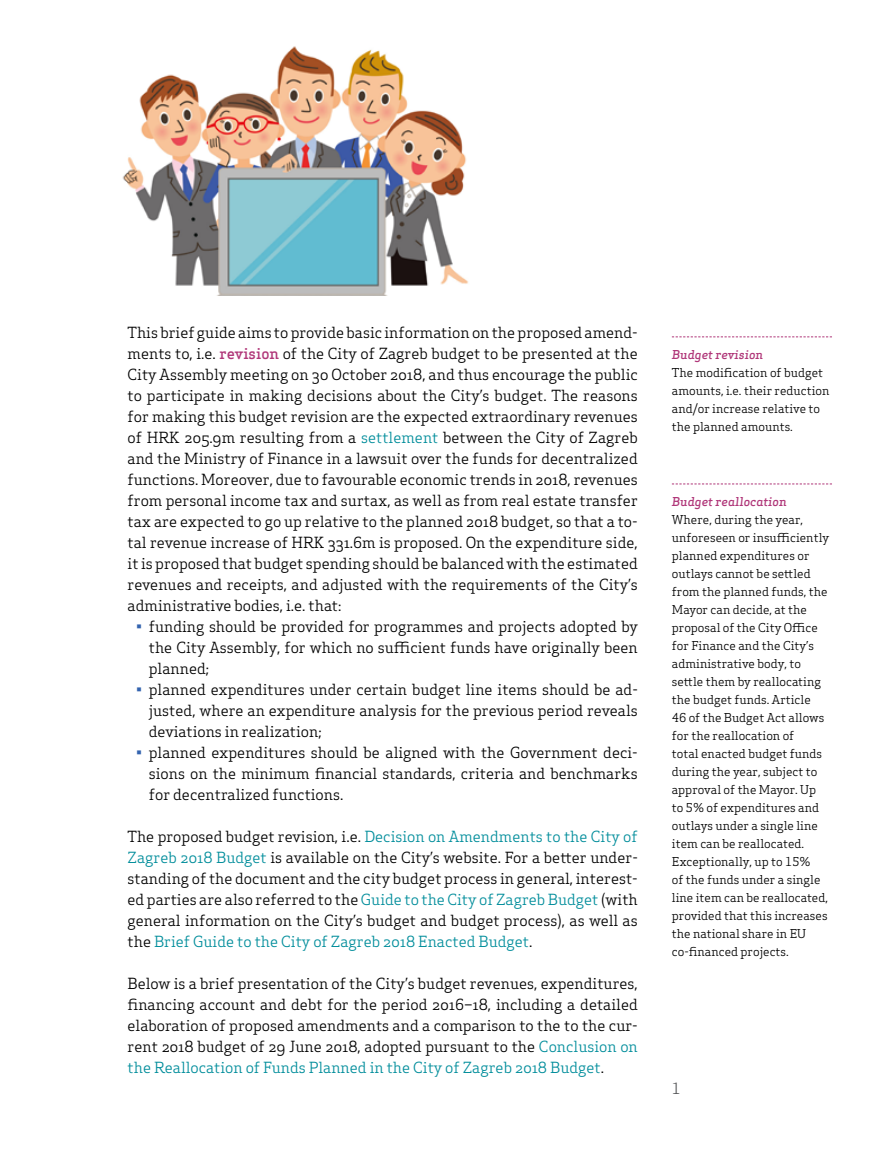
<style>
.page{position:relative;width:893px;height:1170px;background:#fff}
.page>*{position:absolute;margin:0;border:0;box-sizing:border-box;transform-origin:0 0}
.t1{font:15px/21px "Apex Serif";color:#000;text-align:justify}
.t2{font:15px "Apex Serif";color:#58595b}
.t3{font:12px/18px "Apex Serif";color:#000}
.t4{font:italic 500 12px "Apex Serif";color:#b03779}
.s1{font-weight:500;color:#b03779}
.s2{color:#008d9b}
.s3{color:#3363af}
</style>
<div class="page">
<svg style="left:672px;top:336px;width:160px;height:1px"></svg>
<svg style="left:672px;top:483px;width:160px;height:1px"></svg>
<img style="left:122px;top:46px;width:346px;height:249px">
<p class="t1" style="left:128px;top:321px;width:512px">This brief guide aims to provide basic information on the proposed amend&shy;ments to, i.e. <span class="s1">revision</span> of the City of Zagreb budget to be presented at the City Assembly meeting on 30 October 2018, and thus encourage the public to participate in making decisions about the City’s budget. The reasons for making this budget revision are the expected extraordinary revenues of HRK 205.9m resulting from a <span class="s2">settlement</span> between the City of Zagreb and the Ministry of Finance in a lawsuit over the funds for decentralized functions. Moreover, due to favourable economic trends in 2018, revenues from personal income tax and surtax, as well as from real estate transfer tax are expected to go up relative to the planned 2018 budget, so that a to&shy;tal revenue increase of HRK 331.6m is proposed. On the expenditure side, it is proposed that budget spending should be balanced with the estimated revenues and receipts, and adjusted with the requirements of the City’s administrative bodies, i.e. that:</p>
<p class="t1" style="left:149px;top:615px;width:490px;text-indent:-13px"><span class="s3">•</span> funding should be provided for programmes and projects adopted by the City Assembly, for which no sufficient funds have originally been planned;</p>
<p class="t1" style="left:149px;top:678px;width:491px;text-indent:-13px"><span class="s3">•</span> planned expenditures under certain budget line items should be ad&shy;justed, where an expenditure analysis for the previous period reveals deviations in realization;</p>
<p class="t1" style="left:149px;top:741px;width:490px;text-indent:-13px"><span class="s3">•</span> planned expenditures should be aligned with the Government deci&shy;sions on the minimum financial standards, criteria and benchmarks for decentralized functions.</p>
<p class="t1" style="left:128px;top:825px;width:512px">The proposed budget revision, i.e. <span class="s2">Decision on Amendments to the City of Zagreb 2018 Budget</span> is available on the City’s website. For a better under&shy;standing of the document and the city budget process in general, interest&shy;ed parties are also referred to the <span class="s2">Guide to the City of Zagreb Budget</span> (with general information on the City’s budget and budget process), as well as the <span class="s2">Brief Guide to the City of Zagreb 2018 Enacted Budget</span>.</p>
<p class="t1" style="left:128px;top:972px;width:512px">Below is a brief presentation of the City’s budget revenues, expenditures, financing account and debt for the period 2016–18, including a detailed elaboration of proposed amendments and a comparison to the to the cur&shy;rent 2018 budget of 29 June 2018, adopted pursuant to the <span class="s2">Conclusion on the Reallocation of Funds Planned in the City of Zagreb 2018 Budget</span>.</p>
<p class="t4" style="left:672px;top:346px;width:93px">Budget revision</p>
<p class="t3" style="left:672px;top:363px;width:159px">The modification of budget amounts, i.e. their reduction and/or increase relative to the planned amounts.</p>
<p class="t4" style="left:672px;top:493px;width:116px">Budget reallocation</p>
<p class="t3" style="left:672px;top:510px;width:159px">Where, during the year, unforeseen or insufficiently planned expenditures or outlays cannot be settled from the planned funds, the<br>Mayor can decide, at the proposal of the City Office for Finance and the City’s administrative body, to settle them by reallocating the budget funds. Article<br>46 of the Budget Act allows for the reallocation of<br>total enacted budget funds during the year, subject to approval of the Mayor. Up to 5% of expenditures and outlays under a single line item can be reallocated.<br>Exceptionally, up to 15%<br>of the funds under a single line item can be reallocated, provided that this increases the national share in EU co-financed projects.</p>
<p class="t2" style="left:672px;top:1078px;width:10px">1</p>
</div>
